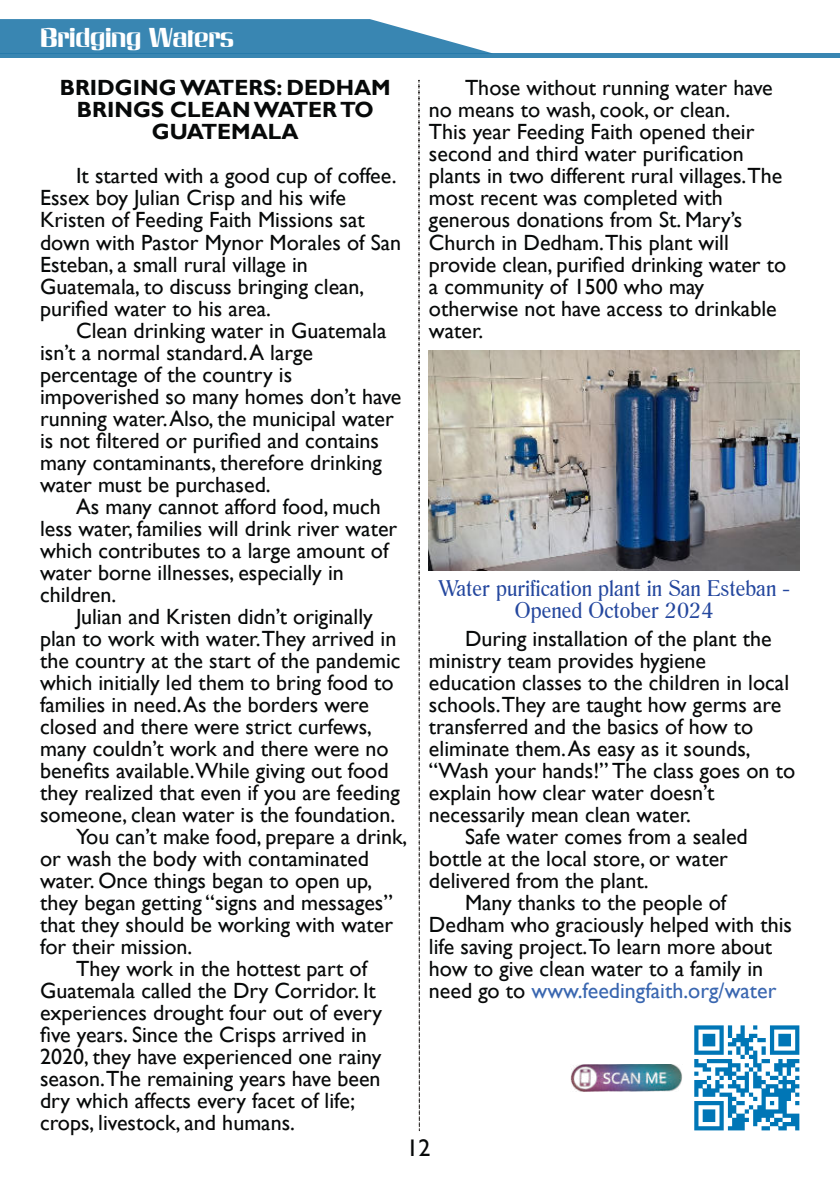
<style>
.page{position:relative;width:840px;height:1191px;background:#fff}
.page>*{position:absolute;margin:0;border:0;box-sizing:border-box;transform-origin:0 0}
.t1{font:26px "Invers SF";letter-spacing:-.01em;color:#fff}
.t2{font:24px "Gill Sans";color:#070909}
.t3{font:22px/22px "Gill Sans";color:#070909}
.t4{font:22px/22px "Romana BT";color:#24479e;text-align:center}
.t5{font:700 22px/22px "Gill Sans";color:#070909;text-align:center}
.t6{font:22px "Gill Sans";color:#3966b0}
.s1{color:#070909}
</style>
<div class="page">
<svg style="left:0;top:19px;width:491px;height:34px;background:#5195bb"></svg>
<hr style="left:0;top:53px;width:839px;height:4px;background:#08689f;opacity:.8">
<svg style="left:418px;top:79px;width:2px;height:1052px"></svg>
<img style="left:428px;top:351px;width:371px;height:219px">
<svg style="left:694px;top:1025px;width:104px;height:105px"></svg>
<img style="left:570px;top:1064px;width:112px;height:27px">
<p class="t1" style="left:40px;top:16px;width:196px">Bridging Waters</p>
<p class="t5" style="left:60px;top:78px;width:332px">BRIDGING WATERS: DEDHAM<br>BRINGS CLEAN WATER TO<br>GUATEMALA</p>
<p class="t3" style="left:40px;top:165px;width:362px;text-indent:36px">It started with a good cup of coffee.<br>Essex boy Julian Crisp and his wife Kristen of Feeding Faith Missions sat down with Pastor Mynor Morales of San Esteban, a small rural village in Guatemala, to discuss bringing clean, purified water to his area.</p>
<p class="t3" style="left:40px;top:319px;width:362px;text-indent:36px">Clean drinking water in Guatemala isn’t a normal standard. A large percentage of the country is impoverished so many homes don’t have running water. Also, the municipal water is not filtered or purified and contains many contaminants, therefore drinking water must be purchased.</p>
<p class="t3" style="left:40px;top:495px;width:358px;text-indent:36px">As many cannot afford food, much less water, families will drink river water which contributes to a large amount of water borne illnesses, especially in children.</p>
<p class="t3" style="left:76px;top:605px;width:298px">Julian and Kristen didn’t originally</p>
<p class="t3" style="left:40px;top:627px;width:357px">plan to work with water.They arrived in</p>
<p class="t3" style="left:40px;top:649px;width:362px">the country at the start of the pandemic</p>
<p class="t3" style="left:40px;top:671px;width:355px">which initially led them to bring food to</p>
<p class="t3" style="left:40px;top:693px;width:330px">families in need. As the borders were</p>
<p class="t3" style="left:40px;top:715px;width:333px">closed and there were strict curfews,</p>
<p class="t3" style="left:40px;top:737px;width:350px">many couldn’t work and there were no</p>
<p class="t3" style="left:40px;top:759px;width:350px">benefits available.While giving out food</p>
<p class="t3" style="left:40px;top:781px;width:361px">they realized that even if you are feeding</p>
<p class="t3" style="left:40px;top:803px;width:356px">someone, clean water is the foundation.</p>
<p class="t3" style="left:76px;top:825px;width:333px">You can’t make food, prepare a drink,</p>
<p class="t3" style="left:40px;top:847px;width:330px">or wash the body with contaminated</p>
<p class="t3" style="left:40px;top:869px;width:333px">water. Once things began to open up,</p>
<p class="t3" style="left:40px;top:891px;width:354px">they began getting “signs and messages”</p>
<p class="t3" style="left:40px;top:913px;width:354px">that they should be working with water</p>
<p class="t3" style="left:40px;top:935px;width:154px">for their mission.</p>
<p class="t3" style="left:76px;top:957px;width:292px">They work in the hottest part of</p>
<p class="t3" style="left:40px;top:979px;width:337px">Guatemala called the Dry Corridor. It</p>
<p class="t3" style="left:40px;top:1001px;width:343px">experiences drought four out of every</p>
<p class="t3" style="left:40px;top:1023px;width:328px">five years. Since the Crisps arrived in</p>
<p class="t3" style="left:40px;top:1045px;width:343px">2020, they have experienced one rainy</p>
<p class="t3" style="left:40px;top:1067px;width:342px">season.The remaining years have been</p>
<p class="t3" style="left:40px;top:1089px;width:316px">dry which affects every facet of life;</p>
<p class="t3" style="left:40px;top:1111px;width:256px">crops, livestock, and humans.</p>
<p class="t3" style="left:429px;top:77px;width:358px;text-indent:36px">Those without running water have no means to wash, cook, or clean.<br>This year Feeding Faith opened their second and third water purification plants in two different rural villages.The most recent was completed with generous donations from St. Mary’s<br>Church in Dedham.This plant will provide clean, purified drinking water to a community of 1500 who may otherwise not have access to drinkable water.</p>
<p class="t4" style="left:438px;top:576px;width:353px">Water purification plant in San Esteban -<br>Opened October 2024</p>
<p class="t3" style="left:465px;top:627px;width:308px">During installation of the plant the</p>
<p class="t3" style="left:429px;top:649px;width:278px">ministry team provides hygiene</p>
<p class="t3" style="left:429px;top:671px;width:361px">education classes to the children in local</p>
<p class="t3" style="left:429px;top:693px;width:353px">schools.They are taught how germs are</p>
<p class="t3" style="left:429px;top:715px;width:326px">transferred and the basics of how to</p>
<p class="t3" style="left:429px;top:737px;width:323px">eliminate them. As easy as it sounds,</p>
<p class="t3" style="left:429px;top:759px;width:367px">“Wash your hands!” The class goes on to</p>
<p class="t3" style="left:429px;top:781px;width:287px">explain how clear water doesn’t</p>
<p class="t3" style="left:429px;top:803px;width:263px">necessarily mean clean water.</p>
<p class="t3" style="left:465px;top:825px;width:284px">Safe water comes from a sealed</p>
<p class="t3" style="left:429px;top:847px;width:300px">bottle at the local store, or water</p>
<p class="t3" style="left:429px;top:869px;width:221px">delivered from the plant.</p>
<p class="t3" style="left:465px;top:891px;width:263px">Many thanks to the people of</p>
<p class="t3" style="left:429px;top:913px;width:364px">Dedham who graciously helped with this</p>
<p class="t3" style="left:429px;top:935px;width:344px">life saving project.To learn more about</p>
<p class="t3" style="left:429px;top:957px;width:335px">how to give clean water to a family in</p>
<p class="t6" style="left:429px;top:977px;width:349px"><span class="s1">need go to</span> www.feedingfaith.org/water</p>
<p class="t2" style="left:406px;top:1133px;width:25px">12</p>
</div>
